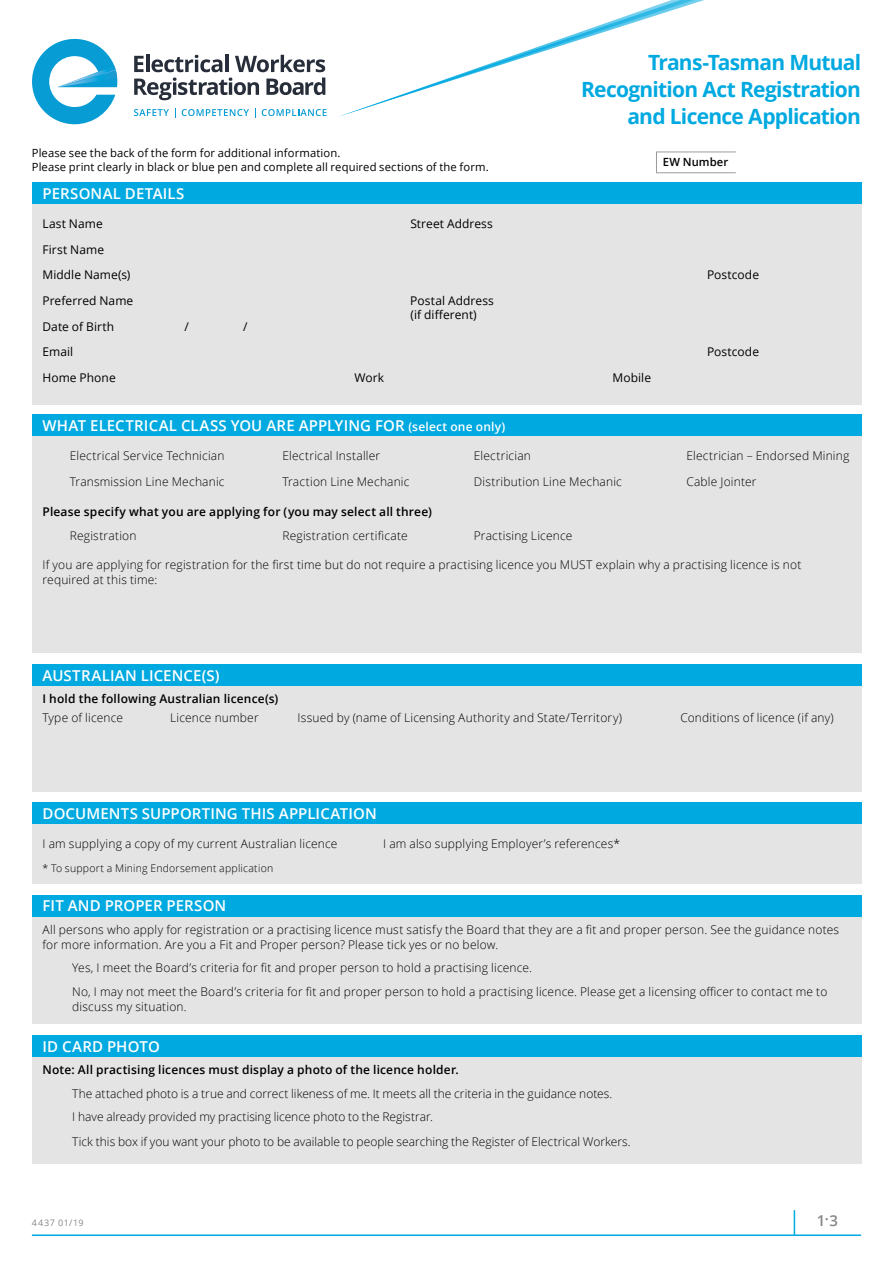
<style>
.page{position:relative;width:893px;height:1263px;background:#fff}
.page>*{position:absolute;margin:0;border:0;box-sizing:border-box;transform-origin:0 0}
.t1{font:700 21px/27px "Open Sans";letter-spacing:-.035em;color:#00a9e0;text-align:right}
.t2{font:600 15px "Open Sans";letter-spacing:.005em;color:#fff}
.t3{font:600 15px "Open Sans";color:#868787}
.t4{font:300 12px/23.9px "Open Sans";letter-spacing:.015em;color:#000}
.t5{font:12px/25.7px "Open Sans";letter-spacing:.005em;color:#000}
.t6{font:600 12px/23.5px "Open Sans";letter-spacing:.015em;color:#000}
.t7{font:11.25px "Open Sans";letter-spacing:.01em;color:#000}
.t8{font:600 11.25px "Open Sans";letter-spacing:.01em;color:#000}
.t9{font:300 10.5px "Open Sans";letter-spacing:.02em;color:#000}
.t10{font:9px "Open Sans";letter-spacing:.07em;color:#868787}
.s1{font-size:12px}
.s2{font-weight:300}
.s3{font-weight:600}
</style>
<div class="page">
<svg style="left:339px;top:0;width:365px;height:117px"></svg>
<svg style="left:134px;top:56px;width:10px;height:16px"></svg>
<hr style="left:146px;top:55px;width:3px;height:17px;background:#272e3a">
<svg style="left:151px;top:55px;width:71px;height:17px"></svg>
<hr style="left:225px;top:55px;width:4px;height:17px;background:#272e3a">
<svg style="left:235px;top:55px;width:90px;height:17px"></svg>
<svg style="left:134px;top:78px;width:125px;height:22px"></svg>
<svg style="left:266px;top:78px;width:59px;height:17px"></svg>
<svg style="left:134px;top:109px;width:35px;height:7px"></svg>
<svg style="left:182px;top:109px;width:67px;height:7px"></svg>
<svg style="left:262px;top:109px;width:64px;height:7px"></svg>
<svg style="left:32px;top:39px;width:85px;height:85px"></svg>
<img style="left:57px;top:71px;width:60px;height:16px">
<hr style="left:32px;top:1234px;width:829px;height:2px;background:#00a9e0">
<svg style="left:794px;top:1210px;width:1px;height:24px"></svg>
<svg style="left:656px;top:151px;width:80px;height:22px"></svg>
<div style="left:32px;top:415px;width:829px;height:238px;background:#e4e4e4"></div>
<div style="left:32px;top:802px;width:829px;height:82px;background:#e4e4e4"></div>
<div style="left:32px;top:415px;width:829px;height:21px;background:#00a9e0"></div>
<div style="left:32px;top:802px;width:829px;height:22px;background:#00a9e0"></div>
<div style="left:32px;top:664px;width:829px;height:128px;background:#e4e4e4"></div>
<div style="left:32px;top:664px;width:829px;height:21px;background:#00a9e0"></div>
<div style="left:32px;top:1035px;width:829px;height:129px;background:#e4e4e4"></div>
<div style="left:32px;top:1035px;width:829px;height:21px;background:#00a9e0"></div>
<div style="left:32px;top:183px;width:829px;height:221px;background:#e4e4e4"></div>
<div style="left:32px;top:183px;width:829px;height:21px;background:#00a9e0"></div>
<div style="left:32px;top:895px;width:829px;height:129px;background:#e4e4e4"></div>
<div style="left:32px;top:895px;width:829px;height:21px;background:#00a9e0"></div>
<p class="t7" style="left:32px;top:146px;width:310px">Please see the back of the form for additional information.</p>
<p class="t7" style="left:32px;top:159px;width:458px">Please print clearly in black or blue pen and complete all required sections of the form.</p>
<p class="t2" style="left:43px;top:183px;width:143px">PERSONAL DETAILS</p>
<p class="t5" style="left:43px;top:211px;width:62px">Last Name</p>
<p class="t5" style="left:410px;top:211px;width:84px">Street Address</p>
<p class="t5" style="left:43px;top:236px;width:89px">First Name<br>Middle Name(s)</p>
<p class="t5" style="left:42px;top:287px;width:92px">Preferred Name</p>
<p class="t5" style="left:410px;top:287px;width:85px">Postal Address</p>
<p class="t5" style="left:42px;top:313px;width:73px">Date of Birth</p>
<p class="t5" style="left:184px;top:313px;width:6px">/</p>
<p class="t5" style="left:243px;top:313px;width:6px">/</p>
<p class="t5" style="left:410px;top:301px;width:68px">(if different)</p>
<h1 class="t1" style="left:581px;top:48px;width:281px">Trans-Tasman Mutual<br>Recognition Act Registration and Licence Application</h1>
<h6 class="t8" style="left:663px;top:154px;width:67px">EW Number</h6>
<p class="t5" style="left:707px;top:262px;width:54px">Postcode</p>
<p class="t5" style="left:42px;top:339px;width:32px">Email</p>
<p class="t5" style="left:707px;top:339px;width:54px">Postcode</p>
<p class="t5" style="left:42px;top:364px;width:75px">Home Phone</p>
<p class="t5" style="left:354px;top:364px;width:31px">Work</p>
<p class="t5" style="left:612px;top:364px;width:40px">Mobile</p>
<p class="t2" style="left:43px;top:415px;width:464px">WHAT ELECTRICAL CLASS YOU ARE APPLYING FOR <span class="s1">(select one only)</span></p>
<p class="t4" style="left:70px;top:443px;width:156px">Electrical Service Technician</p>
<p class="t4" style="left:282px;top:443px;width:99px">Electrical Installer</p>
<p class="t4" style="left:474px;top:443px;width:59px">Electrician</p>
<p class="t4" style="left:686px;top:443px;width:164px">Electrician – Endorsed Mining</p>
<p class="t4" style="left:70px;top:469px;width:156px">Transmission Line Mechanic</p>
<p class="t4" style="left:282px;top:469px;width:129px">Traction Line Mechanic</p>
<p class="t4" style="left:474px;top:469px;width:150px">Distribution Line Mechanic</p>
<p class="t4" style="left:686px;top:469px;width:72px">Cable Jointer</p>
<p class="t6" style="left:70px;top:500px;width:364px;text-indent:-27px">Please specify what you are applying for (you may select all three)<br><span class="s2">Registration</span></p>
<p class="t4" style="left:282px;top:523px;width:127px">Registration certificate</p>
<p class="t4" style="left:474px;top:523px;width:100px">Practising Licence</p>
<p class="t4" style="left:43px;top:557px;width:760px;line-height:15px">If you are applying for registration for the first time but do not require a practising licence you MUST explain why a practising licence is not required at this time:</p>
<p class="t2" style="left:43px;top:665px;width:179px">AUSTRALIAN LICENCE(S)</p>
<p class="t6" style="left:43px;top:689px;width:237px;line-height:19.2px">I hold the following Australian licence(s)<br><span class="s2">Type of licence</span></p>
<p class="t4" style="left:170px;top:706px;width:90px">Licence number</p>
<p class="t4" style="left:298px;top:706px;width:326px">Issued by (name of Licensing Authority and State/Territory)</p>
<p class="t4" style="left:680px;top:706px;width:155px">Conditions of licence (if any)</p>
<p class="t2" style="left:43px;top:803px;width:336px">DOCUMENTS SUPPORTING THIS APPLICATION</p>
<p class="t4" style="left:43px;top:831px;width:296px">I am supplying a copy of my current Australian licence</p>
<p class="t4" style="left:383px;top:831px;width:238px">I am also supplying Employer’s references*</p>
<p class="t9" style="left:43px;top:861px;width:232px">* To support a Mining Endorsement application</p>
<p class="t2" style="left:43px;top:895px;width:185px">FIT AND PROPER PERSON</p>
<p class="t4" style="left:43px;top:922px;width:798px;line-height:15px">All persons who apply for registration or a practising licence must satisfy the Board that they are a fit and proper person. See the guidance notes for more information. Are you a Fit and Proper person? Please tick yes or no below.</p>
<p class="t4" style="left:72px;top:956px;width:757px">Yes, I meet the Board’s criteria for fit and proper person to hold a practising licence.<br>No, I may not meet the Board’s criteria for fit and proper person to hold a practising licence. Please get a licensing officer to contact me to</p>
<p class="t4" style="left:72px;top:994px;width:116px">discuss my situation.</p>
<p class="t2" style="left:43px;top:1036px;width:119px">ID CARD PHOTO</p>
<p class="t4" style="left:72px;top:1057px;width:560px;text-indent:-30px"><span class="s3">Note: All practising licences must display a photo of the licence holder.<br></span>The attached photo is a true and correct likeness of me. It meets all the criteria in the guidance notes.<br>I have already provided my practising licence photo to the Registrar.<br>Tick this box if you want your photo to be available to people searching the Register of Electrical Workers.</p>
<p class="t10" style="left:32px;top:1216px;width:53px">4437 01/19</p>
<p class="t3" style="left:817px;top:1210px;width:23px">1.3</p>
</div>
